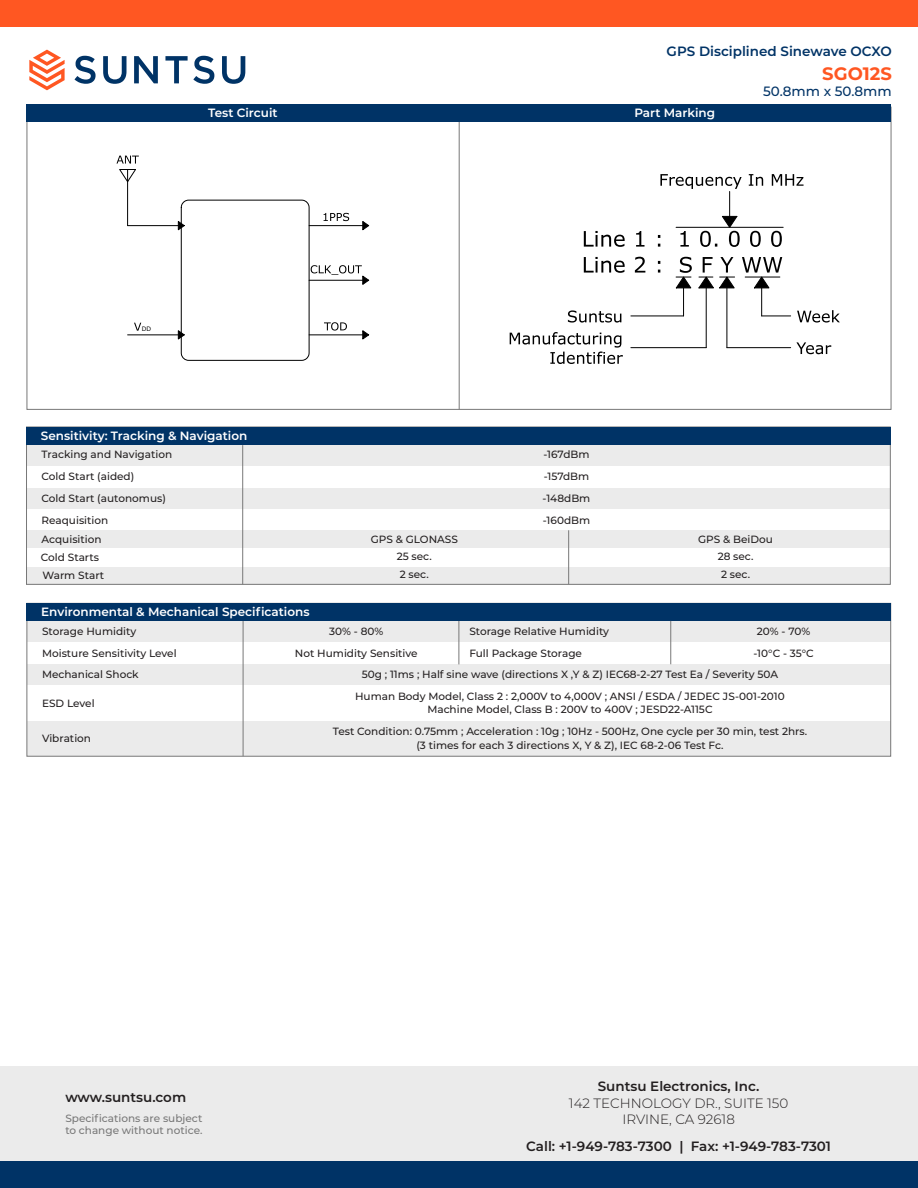
<style>
.page{position:relative;width:918px;height:1188px;background:#fff}
.page>*{position:absolute;margin:0;border:0;box-sizing:border-box;transform-origin:0 0}
.t1{font:700 18px "Montserrat";color:#ff5722}
.t2{font:600 13.5px "Montserrat";color:#231f20}
.t3{font:300 13.5px/16.2px "Montserrat";color:#231f20;text-align:center}
.t4{font:600 13.5px "Montserrat";color:#036}
.t5{font:500 13.5px "Montserrat";color:#036}
.t6{font:600 12px "Montserrat";color:#fff}
.t7{font:500 10.5px "Montserrat";color:#231f20}
.t8{font:500 10.5px/12.6px "Montserrat";color:#787878}
.t9{font:6.15px "Verdana";color:#000}
</style>
<div class="page">
<div style="left:0;top:1066px;width:918px;height:122px;background:#ebebeb"></div>
<svg style="left:74px;top:56px;width:22px;height:28px"></svg>
<svg style="left:103px;top:56px;width:24px;height:28px"></svg>
<svg style="left:134px;top:56px;width:24px;height:27px"></svg>
<svg style="left:222px;top:56px;width:23px;height:28px"></svg>
<svg style="left:29px;top:50px;width:36px;height:40px"></svg>
<svg style="left:165px;top:56px;width:49px;height:28px"></svg>
<div style="left:0;top:0;width:918px;height:27px;background:#ff5722"></div>
<div style="left:0;top:1161px;width:918px;height:27px;background:#036"></div>
<div style="left:27px;top:567px;width:863px;height:18px;background:#ebebeb"></div>
<div style="left:27px;top:721px;width:864px;height:35px;background:#ebebeb"></div>
<div style="left:27px;top:664px;width:864px;height:21px;background:#ebebeb"></div>
<div style="left:27px;top:104px;width:864px;height:18px;background:#036"></div>
<hr style="left:128px;top:225px;width:53px;height:1px;background:#000">
<hr style="left:128px;top:335px;width:53px;height:1px;background:#000">
<hr style="left:127px;top:170px;width:1px;height:56px;background:#000">
<svg style="left:117px;top:156px;width:22px;height:26px"></svg>
<svg style="left:134px;top:323px;width:7px;height:8px"></svg>
<svg style="left:178px;top:200px;width:191px;height:161px"></svg>
<svg style="left:584px;top:257px;width:76px;height:16px"></svg>
<svg style="left:568px;top:310px;width:53px;height:13px"></svg>
<svg style="left:510px;top:332px;width:113px;height:32px"></svg>
<svg style="left:797px;top:310px;width:43px;height:13px"></svg>
<svg style="left:796px;top:342px;width:35px;height:12px"></svg>
<hr style="left:631px;top:347px;width:75px;height:1px;background:#000">
<hr style="left:706px;top:288px;width:1px;height:60px;background:#000">
<hr style="left:727px;top:288px;width:1px;height:60px;background:#000">
<svg style="left:676px;top:257px;width:115px;height:60px"></svg>
<hr style="left:727px;top:347px;width:64px;height:1px;background:#000">
<hr style="left:631px;top:316px;width:53px;height:1px;background:#000">
<svg style="left:584px;top:174px;width:220px;height:73px"></svg>
<hr style="left:459px;top:122px;width:1px;height:288px;background:#787878">
<div style="left:27px;top:621px;width:864px;height:21px;background:#ebebeb"></div>
<div style="left:27px;top:603px;width:864px;height:18px;background:#036"></div>
<hr style="left:459px;top:621px;width:1px;height:43px;background:#787878">
<hr style="left:243px;top:621px;width:1px;height:135px;background:#787878">
<hr style="left:671px;top:621px;width:1px;height:43px;background:#787878">
<div style="left:27px;top:530px;width:863px;height:18px;background:#ebebeb"></div>
<div style="left:27px;top:488px;width:863px;height:21px;background:#ebebeb"></div>
<div style="left:27px;top:445px;width:863px;height:21px;background:#ebebeb"></div>
<div style="left:26px;top:427px;width:865px;height:18px;background:#036"></div>
<hr style="left:242px;top:445px;width:1px;height:139px;background:#787878">
<hr style="left:568px;top:530px;width:1px;height:54px;background:#787878">
<p class="t4" style="left:667px;top:42px;width:227px">GPS Disciplined Sinewave OCXO</p>
<p class="t5" style="left:763px;top:82px;width:130px">50.8mm x 50.8mm</p>
<h1 class="t1" style="left:822px;top:60px;width:71px">SGO12S</h1>
<p class="t6" style="left:208px;top:104px;width:71px">Test Circuit</p>
<p class="t6" style="left:634px;top:104px;width:82px">Part Marking</p>
<p class="t9" style="left:142px;top:324px;width:11px">DD</p>
<p class="t6" style="left:41px;top:427px;width:208px">Sensitivity: Tracking &amp; Navigation</p>
<p class="t7" style="left:42px;top:447px;width:132px">Tracking and Navigation</p>
<p class="t7" style="left:543px;top:447px;width:48px">-167dBm</p>
<p class="t7" style="left:42px;top:469px;width:94px">Cold Start (aided)</p>
<p class="t7" style="left:544px;top:469px;width:47px">-157dBm</p>
<p class="t7" style="left:42px;top:491px;width:126px">Cold Start (autonomus)</p>
<p class="t7" style="left:42px;top:532px;width:62px">Acquisition</p>
<p class="t7" style="left:42px;top:513px;width:68px">Reaquisition</p>
<p class="t7" style="left:371px;top:532px;width:89px">GPS &amp; GLONASS</p>
<p class="t7" style="left:41px;top:550px;width:60px">Cold Starts</p>
<p class="t7" style="left:397px;top:549px;width:37px">25 sec.</p>
<p class="t7" style="left:43px;top:568px;width:63px">Warm Start</p>
<p class="t7" style="left:400px;top:567px;width:31px">2 sec.</p>
<p class="t6" style="left:41px;top:603px;width:270px">Environmental &amp; Mechanical Specifications</p>
<p class="t7" style="left:543px;top:491px;width:49px">-148dBm</p>
<p class="t7" style="left:543px;top:513px;width:49px">-160dBm</p>
<p class="t7" style="left:698px;top:532px;width:76px">GPS &amp; BeiDou</p>
<p class="t7" style="left:721px;top:567px;width:31px">2 sec.</p>
<p class="t7" style="left:718px;top:549px;width:37px">28 sec.</p>
<p class="t7" style="left:42px;top:624px;width:96px">Storage Humidity</p>
<p class="t7" style="left:329px;top:624px;width:56px">30% - 80%</p>
<p class="t7" style="left:469px;top:624px;width:141px">Storage Relative Humidity</p>
<p class="t7" style="left:757px;top:624px;width:55px">20% - 70%</p>
<p class="t7" style="left:42px;top:646px;width:136px">Moisture Sensitivity Level</p>
<p class="t7" style="left:295px;top:646px;width:124px">Not Humidity Sensitive</p>
<p class="t7" style="left:469px;top:646px;width:114px">Full Package Storage</p>
<p class="t7" style="left:753px;top:646px;width:62px">-10°C - 35°C</p>
<p class="t7" style="left:42px;top:667px;width:98px">Mechanical Shock</p>
<p class="t7" style="left:42px;top:696px;width:54px">ESD Level</p>
<p class="t7" style="left:42px;top:731px;width:51px">Vibration</p>
<p class="t7" style="left:362px;top:667px;width:418px">50g ; 11ms ; Half sine wave (directions X ,Y &amp; Z) IEC68-2-27 Test Ea / Severity 50A</p>
<p class="t7" style="left:355px;top:689px;width:431px">Human Body Model, Class 2 : 2,000V to 4,000V ; ANSI / ESDA / JEDEC JS-001-2010</p>
<p class="t7" style="left:427px;top:702px;width:287px">Machine Model, Class B : 200V to 400V ; JESD22-A115C</p>
<p class="t7" style="left:416px;top:738px;width:309px">(3 times for each 3 directions X, Y &amp; Z), IEC 68-2-06 Test Fc.</p>
<p class="t7" style="left:333px;top:724px;width:476px">Test Condition: 0.75mm ; Acceleration : 10g ; 10Hz - 500Hz, One cycle per 30 min, test 2hrs.</p>
<p class="t2" style="left:65px;top:1088px;width:122px">www.suntsu.com</p>
<p class="t8" style="left:65px;top:1111px;width:139px">Specifications are subject to change without notice.</p>
<p class="t2" style="left:598px;top:1077px;width:163px">Suntsu Electronics, Inc.</p>
<p class="t3" style="left:569px;top:1094px;width:221px">142 TECHNOLOGY DR., SUITE 150<br>IRVINE, CA 92618</p>
<p class="t2" style="left:526px;top:1137px;width:306px">Call: +1-949-783-7300 | Fax: +1-949-783-7301</p>
</div>
